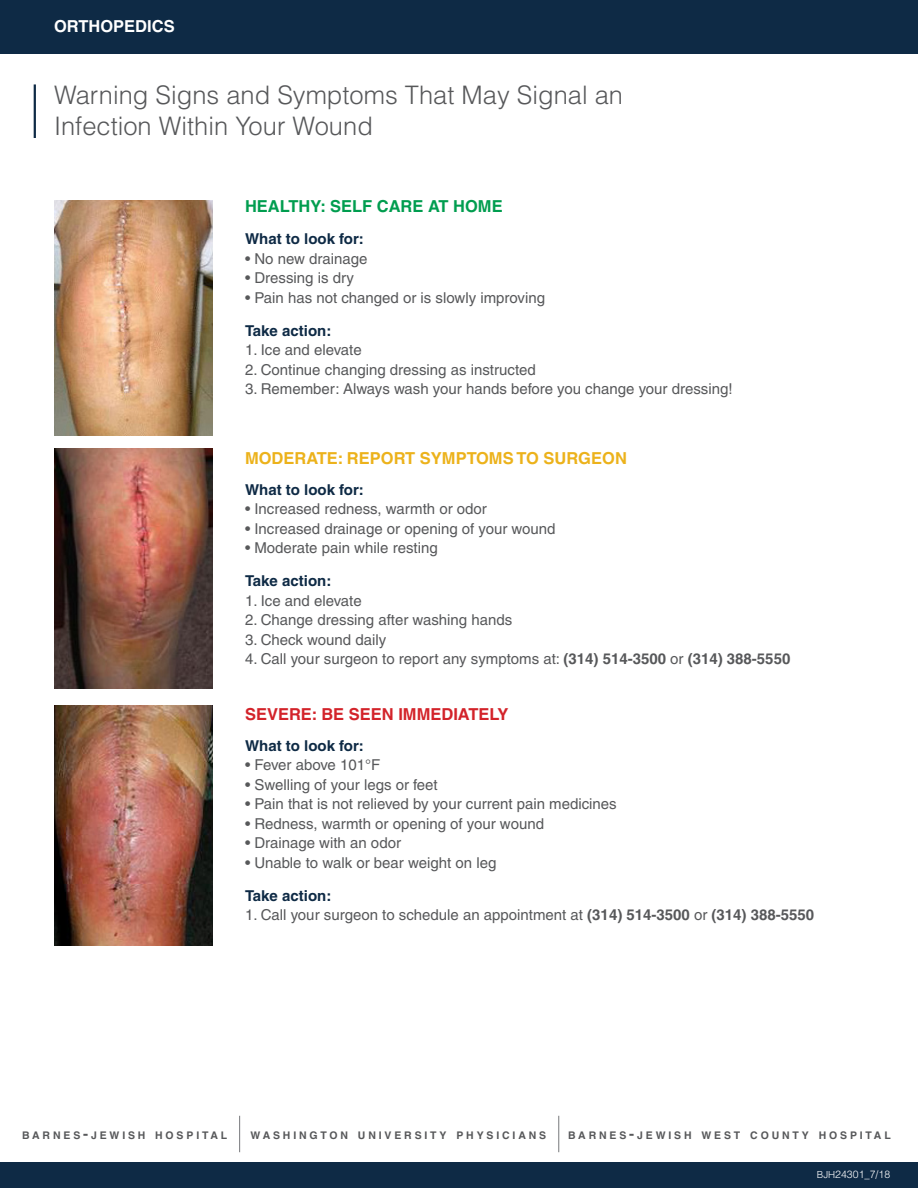
<style>
.page{position:relative;width:918px;height:1188px;background:#fff}
.page>*{position:absolute;margin:0;border:0;box-sizing:border-box;transform-origin:0 0}
.t1{font:300 25.5px/30.6px "Helvetica LT Pro";color:#57585a}
.t2{font:700 16.5px "Helvetica LT Pro";color:#ecb21b}
.t3{font:700 16.5px "Helvetica LT Pro";color:#d3232a}
.t4{font:700 16.5px "Helvetica LT Pro";color:#009d4f}
.t5{font:700 16.5px "Helvetica LT Pro";color:#fff}
.t6{font:15px "Helvetica LT Pro";color:#57585a}
.t7{font:700 15px "Helvetica LT Pro";color:#0e2a45}
.t8{font:700 10.5px "Helvetica LT Pro";letter-spacing:.27em;color:#57585a}
.t9{font:300 10.5px "Helvetica LT Pro";color:#fff}
.s1{font-weight:700}
.s2{font-size:15px}
.s3{font-size:9.75px}
</style>
<div class="page">
<img style="left:54px;top:200px;width:158px;height:236px">
<div style="left:0;top:0;width:918px;height:53px;background:#0e2a45"></div>
<div style="left:0;top:1162px;width:918px;height:26px;background:#0e2a45"></div>
<hr style="left:34px;top:84px;width:2px;height:54px;background:#0e2a45">
<img style="left:54px;top:449px;width:158px;height:240px">
<img style="left:54px;top:705px;width:158px;height:240px">
<hr style="left:239px;top:1116px;width:1px;height:36px;background:#77787b">
<hr style="left:558px;top:1116px;width:1px;height:36px;background:#77787b">
<p class="t5" style="left:54px;top:17px;width:122px">ORTHOPEDICS</p>
<p class="t1" style="left:54px;top:80px;width:571px">Warning Signs and Symptoms That May Signal an<br>Infection Within Your Wound</p>
<p class="t4" style="left:245px;top:196px;width:259px">HEALTHY: SELF CARE AT HOME</p>
<p class="t7" style="left:245px;top:230px;width:120px">What to look for:</p>
<p class="t6" style="left:245px;top:250px;width:124px">• No new drainage</p>
<p class="t6" style="left:245px;top:269px;width:111px">• Dressing is dry</p>
<p class="t6" style="left:245px;top:289px;width:302px">• Pain has not changed or is slowly improving</p>
<p class="t7" style="left:245px;top:321px;width:88px">Take action:</p>
<p class="t6" style="left:245px;top:341px;width:118px">1. Ice and elevate</p>
<p class="t6" style="left:245px;top:361px;width:292px">2. Continue changing dressing as instructed</p>
<p class="t6" style="left:245px;top:380px;width:489px">3. Remember: Always wash your hands before you change your dressing!</p>
<p class="t2" style="left:245px;top:449px;width:383px">MODERATE: REPORT SYMPTOMS TO SURGEON</p>
<p class="t7" style="left:245px;top:480px;width:120px">What to look for:</p>
<p class="t6" style="left:245px;top:500px;width:243px">• Increased redness, warmth or odor</p>
<p class="t6" style="left:245px;top:520px;width:312px">• Increased drainage or opening of your wound</p>
<p class="t6" style="left:245px;top:539px;width:194px">• Moderate pain while resting</p>
<p class="t7" style="left:245px;top:572px;width:88px">Take action:</p>
<p class="t6" style="left:245px;top:592px;width:118px">1. Ice and elevate</p>
<p class="t6" style="left:245px;top:611px;width:269px">2. Change dressing after washing hands</p>
<p class="t6" style="left:245px;top:631px;width:143px">3. Check wound daily</p>
<p class="t6" style="left:245px;top:650px;width:547px">4. Call your surgeon to report any symptoms at: <span class="s1">(314) 514-3500</span> or <span class="s1">(314) 388-5550</span></p>
<p class="t3" style="left:245px;top:704px;width:265px">SEVERE: BE SEEN IMMEDIATELY</p>
<p class="t7" style="left:245px;top:737px;width:120px">What to look for:</p>
<p class="t6" style="left:245px;top:756px;width:137px">• Fever above 101°F</p>
<p class="t6" style="left:245px;top:776px;width:194px">• Swelling of your legs or feet</p>
<p class="t6" style="left:245px;top:795px;width:373px">• Pain that is not relieved by your current pain medicines</p>
<p class="t6" style="left:245px;top:815px;width:301px">• Redness, warmth or opening of your wound</p>
<p class="t6" style="left:245px;top:834px;width:157px">• Drainage with an odor</p>
<p class="t6" style="left:245px;top:854px;width:253px">• Unable to walk or bear weight on leg</p>
<p class="t7" style="left:245px;top:887px;width:88px">Take action:</p>
<p class="t6" style="left:245px;top:906px;width:571px">1. Call your surgeon to schedule an appointment at <span class="s1">(314) 514-3500</span> or <span class="s1">(314) 388-5550</span></p>
<p class="t8" style="left:22px;top:1129px;width:207px">BARNES<span class="s2">-</span>JEWISH HOSPITAL</p>
<p class="t8" style="left:251px;top:1129px;width:297px">WASHINGTON UNIVERSITY PHYSICIANS</p>
<p class="t8" style="left:568px;top:1129px;width:324px">BARNES<span class="s2">-</span>JEWISH WEST COUNTY HOSPITAL</p>
<p class="t9" style="left:817px;top:1168px;width:75px"><span class="s3">BJH</span>24301_7/18</p>
</div>
